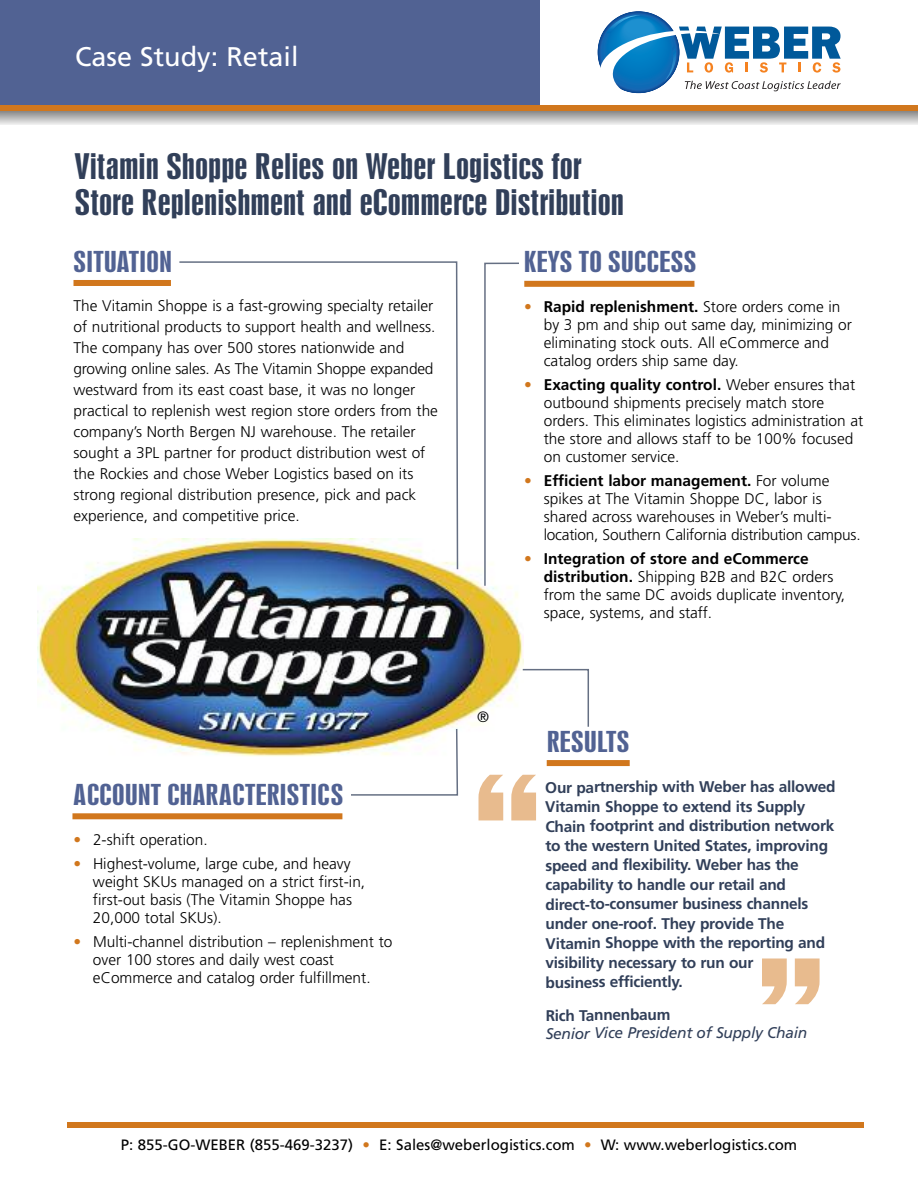
<style>
.page{position:relative;width:918px;height:1188px;background:#fff}
.page>*{position:absolute;margin:0;border:0;box-sizing:border-box;transform-origin:0 0}
.t1{font:165px "Swiss 921 BT Regular A";color:#e8bb8e}
.t2{font:33px/36px "Swiss 924 BT Regular B";color:#313f59;scale:1.24 1}
.t3{font:27px "Swiss 924 BT Regular B";letter-spacing:.01em;color:#516293;scale:1.24 1}
.t4{font:27px "Frutiger";color:#fff}
.t5{font:300 15.45px/18px "Frutiger";color:#000}
.t6{font:700 15.45px/19.5px "Frutiger";letter-spacing:-.02em;color:#313f59}
.t7{font:italic 15.45px "Frutiger";letter-spacing:-.015em;color:#313f59}
.t8{font:15px "Frutiger";color:#000}
.t9{font:300 15px "Frutiger";color:#000}
.s1{color:#d1771d}
.s2{font-weight:700}
</style>
<div class="page">
<div style="left:0;top:0;width:540px;height:106px;background:#516293"></div>
<img style="left:37px;top:538px;width:486px;height:219px">
<svg style="left:598px;top:15px;width:243px;height:79px"></svg>
<svg style="left:0;top:111px;width:918px;height:13px;background:#b8b8b8"></svg>
<div style="left:74px;top:280px;width:97px;height:6px;background:#d1771d"></div>
<svg style="left:178px;top:261px;width:281px;height:310px"></svg>
<svg style="left:483px;top:262px;width:38px;height:325px"></svg>
<div style="left:0;top:105px;width:918px;height:6px;background:#d1771d"></div>
<div style="left:524px;top:281px;width:170px;height:6px;background:#d1771d"></div>
<div style="left:68px;top:1122px;width:796px;height:6px;background:#d1771d"></div>
<div style="left:547px;top:760px;width:83px;height:6px;background:#d1771d"></div>
<div style="left:72px;top:813px;width:270px;height:6px;background:#d1771d"></div>
<svg style="left:350px;top:727px;width:109px;height:69px"></svg>
<svg style="left:521px;top:668px;width:68px;height:60px"></svg>
<h3 class="t4" style="left:75px;top:46px;width:225px">Case Study: Retail</h3>
<h2 class="t2" style="left:75px;top:150px;width:444px">Vitamin Shoppe Relies on Weber Logistics for<br>Store Replenishment and eCommerce Distribution</h2>
<h3 class="t3" style="left:73px;top:250px;width:81px">SITUATION</h3>
<p class="t5" style="left:73px;top:296px;width:366px;line-height:21px">The Vitamin Shoppe is a fast-growing specialty retailer of nutritional products to support health and wellness.<br>The company has over 500 stores nationwide and growing online sales. As The Vitamin Shoppe expanded westward from its east coast base, it was no longer practical to replenish west region store orders from the company’s North Bergen NJ warehouse. The retailer sought a 3PL partner for product distribution west of the Rockies and chose Weber Logistics based on its strong regional distribution presence, pick and pack experience, and competitive price.</p>
<h3 class="t3" style="left:73px;top:784px;width:219px">ACCOUNT CHARACTERISTICS</h3>
<p class="t5" style="left:74px;top:831px;width:136px"><span class="s1">•</span> 2-shift operation.</p>
<p class="t5" style="left:93px;top:855px;width:274px;text-indent:-19px"><span class="s1">•</span> Highest-volume, large cube, and heavy weight SKUs managed on a strict first-in, first-out basis (The Vitamin Shoppe has 20,000 total SKUs).</p>
<p class="t5" style="left:93px;top:933px;width:301px;text-indent:-19px"><span class="s1">•</span> Multi-channel distribution – replenishment to over 100 stores and daily west coast eCommerce and catalog order fulfillment.</p>
<p class="t9" style="left:477px;top:711px;width:13px">®</p>
<h3 class="t3" style="left:524px;top:251px;width:140px">KEYS TO SUCCESS</h3>
<p class="t5" style="left:544px;top:299px;width:310px;text-indent:-19px"><span class="s1">•</span> <span class="s2">Rapid replenishment.</span> Store orders come in by 3 pm and ship out same day, minimizing or eliminating stock outs. All eCommerce and catalog orders ship same day.</p>
<p class="t5" style="left:544px;top:377px;width:321px;text-indent:-19px"><span class="s1">•</span> <span class="s2">Exacting quality control.</span> Weber ensures that outbound shipments precisely match store orders. This eliminates logistics administration at the store and allows staff to be 100% focused on customer service.</p>
<p class="t5" style="left:544px;top:473px;width:318px;text-indent:-19px"><span class="s1">•</span> <span class="s2">Efficient labor management.</span> For volume spikes at The Vitamin Shoppe DC, labor is shared across warehouses in Weber’s multi&shy;location, Southern California distribution campus.</p>
<p class="t5" style="left:544px;top:551px;width:303px;text-indent:-19px"><span class="s1">•</span> <span class="s2">Integration of store and eCommerce distribution.</span> Shipping B2B and B2C orders from the same DC avoids duplicate inventory, space, systems, and staff.</p>
<h3 class="t3" style="left:547px;top:731px;width:68px">RESULTS</h3>
<h1 class="t1" style="left:470px;top:775px;width:76px">“</h1>
<p class="t6" style="left:545px;top:778px;width:292px">Our partnership with Weber has allowed Vitamin Shoppe to extend its Supply Chain footprint and distribution network to the western United States, improving speed and flexibility. Weber has the capability to handle our retail and direct-to-consumer business channels under one-roof. They provide The Vitamin Shoppe with the reporting and visibility necessary to run our<br>business efficiently.</p>
<p class="t6" style="left:546px;top:1007px;width:126px">Rich Tannenbaum</p>
<p class="t7" style="left:546px;top:1027px;width:263px">Senior Vice President of Supply Chain</p>
<h1 class="t1" style="left:754px;top:959px;width:76px">”</h1>
<p class="t8" style="left:121px;top:1138px;width:678px">P: 855-GO-WEBER (855-469-3237) <span class="s1">•</span> E: Sales@weberlogistics.com <span class="s1">•</span> W: www.weberlogistics.com</p>
</div>
